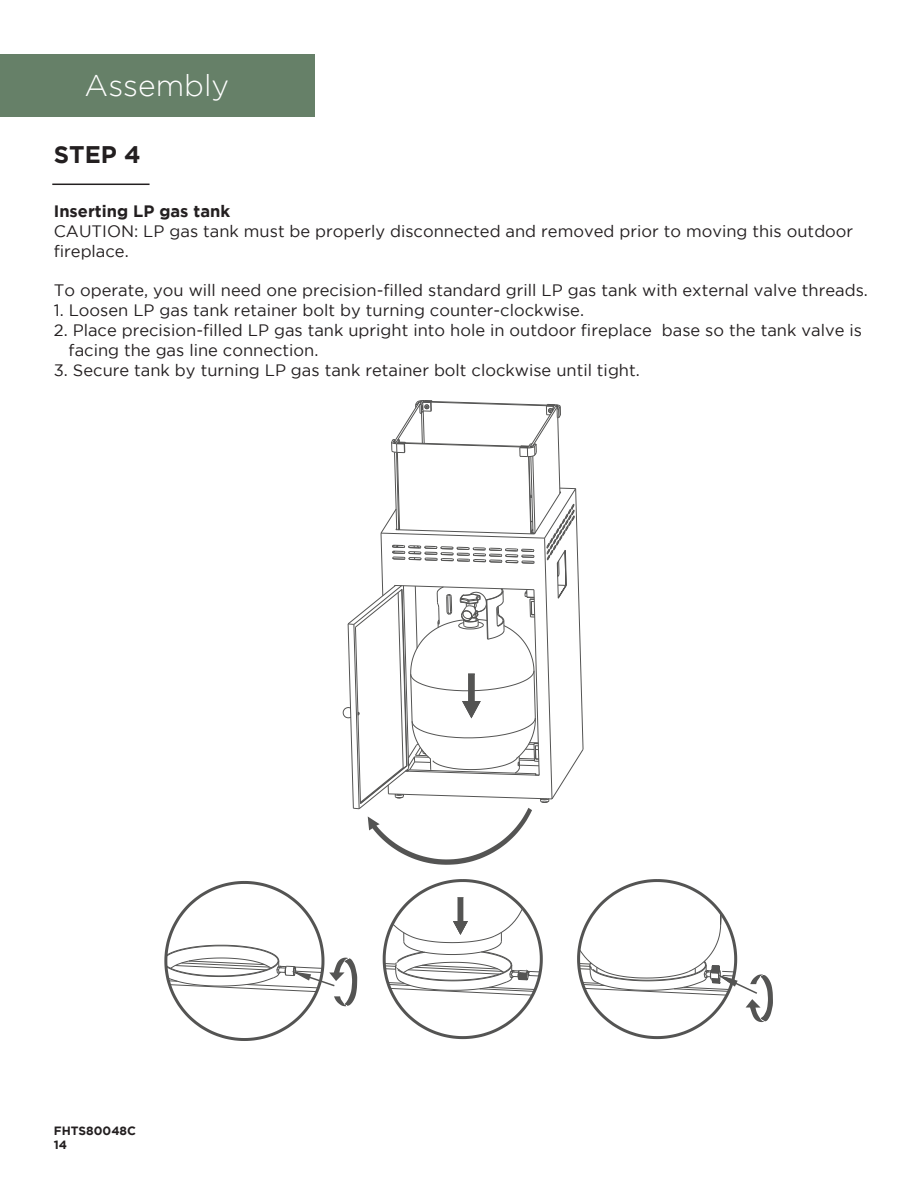
<style>
.page{position:relative;width:918px;height:1188px;background:#fff}
.page>*{position:absolute;margin:0;border:0;box-sizing:border-box;transform-origin:0 0}
.t1{font:300 30px "Gotham";color:#fff}
.t2{font:700 24px "Gotham";color:#231f20}
.t3{font:16.5px/19.8px "Gotham";color:#231f20}
.t4{font:700 16.5px "Gotham";color:#231f20}
.t5{font:700 12px/14.4px "Gotham";color:#231f20}
</style>
<div class="page">
<div style="left:0;top:54px;width:314px;height:62px;background:#668068"></div>
<hr style="left:52px;top:184px;width:97px;height:1px;background:#231f20">
<svg style="left:382px;top:879px;width:161px;height:161px"></svg>
<svg style="left:342px;top:400px;width:242px;height:465px"></svg>
<svg style="left:577px;top:879px;width:196px;height:161px"></svg>
<svg style="left:164px;top:881px;width:193px;height:160px"></svg>
<h1 class="t1" style="left:85px;top:69px;width:146px">Assembly</h1>
<h2 class="t2" style="left:54px;top:141px;width:88px">STEP 4</h2>
<p class="t4" style="left:54px;top:202px;width:178px">Inserting LP gas tank</p>
<p class="t3" style="left:54px;top:221px;width:801px">CAUTION: LP gas tank must be properly disconnected and removed prior to moving this outdoor fireplace.</p>
<p class="t3" style="left:54px;top:280px;width:815px">To operate, you will need one precision-filled standard grill LP gas tank with external valve threads.</p>
<p class="t3" style="left:54px;top:300px;width:532px">1. Loosen LP gas tank retainer bolt by turning counter-clockwise.</p>
<p class="t3" style="left:69px;top:320px;width:794px;text-indent:-15px">2. Place precision-filled LP gas tank upright into hole in outdoor fireplace base so the tank valve is facing the gas line connection.</p>
<p class="t3" style="left:54px;top:360px;width:587px">3. Secure tank by turning LP gas tank retainer bolt clockwise until tight.</p>
<p class="t5" style="left:54px;top:1123px;width:84px">FHTS80048C<br>14</p>
</div>
